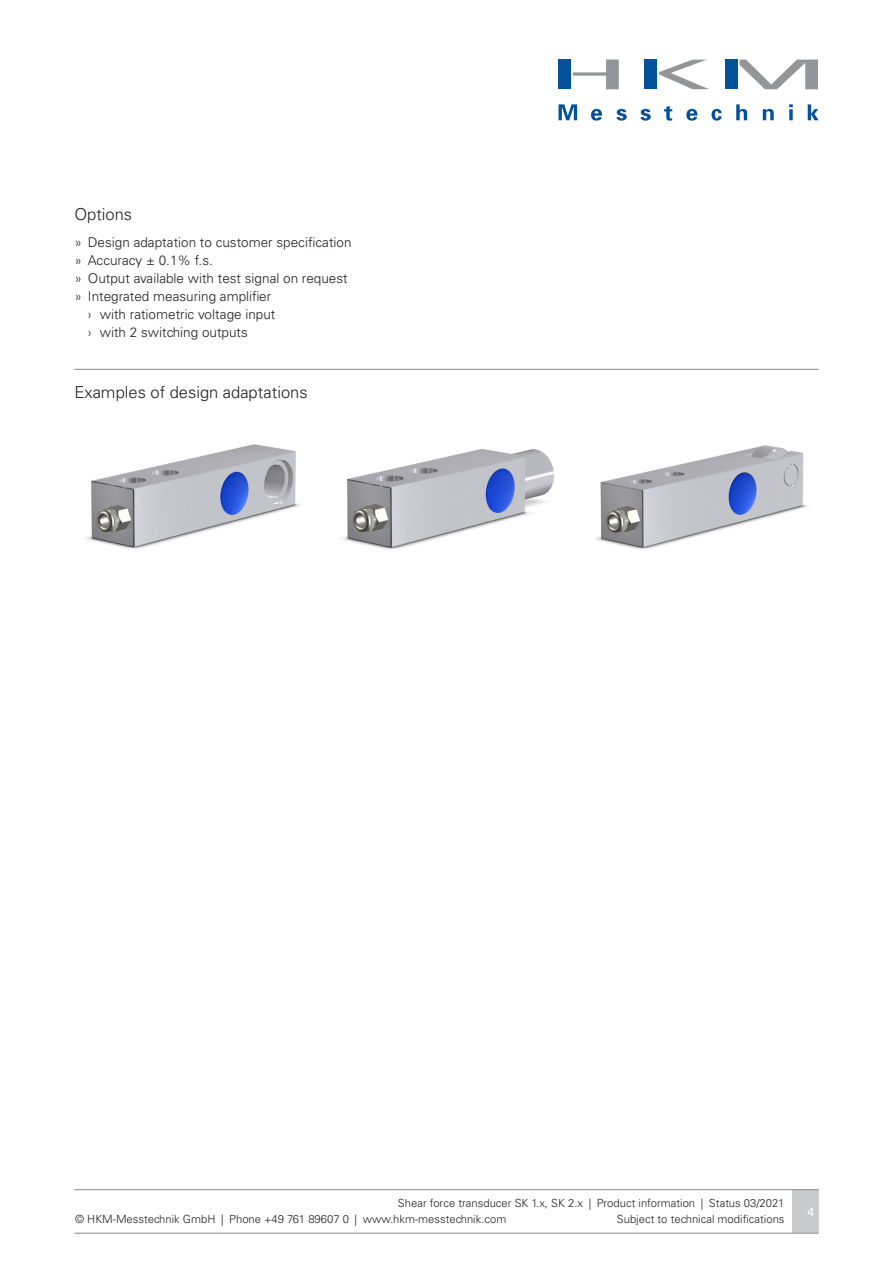
<style>
.page{position:relative;width:893px;height:1263px;background:#fff}
.page>*{position:absolute;margin:0;border:0;box-sizing:border-box;transform-origin:0 0}
.t1{font:300 16.5px "Univers LT Std";color:#231f20}
.t2{font:300 13.5px "Univers LT Std";color:#231f20}
.t3{font:12px "Univers LT Std";color:#fff}
.t4{font:300 11.25px/16.5px "Univers LT Std";color:#231f20}
</style>
<div class="page">
<svg style="left:559px;top:104px;width:18px;height:16px"></svg>
<svg style="left:591px;top:109px;width:11px;height:12px"></svg>
<svg style="left:617px;top:109px;width:10px;height:12px"></svg>
<svg style="left:641px;top:109px;width:10px;height:12px"></svg>
<svg style="left:664px;top:106px;width:8px;height:15px"></svg>
<svg style="left:686px;top:109px;width:11px;height:12px"></svg>
<svg style="left:711px;top:109px;width:11px;height:12px"></svg>
<svg style="left:736px;top:104px;width:11px;height:16px"></svg>
<svg style="left:763px;top:109px;width:11px;height:11px"></svg>
<svg style="left:789px;top:109px;width:4px;height:11px"></svg>
<svg style="left:789px;top:104px;width:4px;height:3px"></svg>
<svg style="left:808px;top:104px;width:11px;height:16px"></svg>
<div style="left:558px;top:60px;width:13px;height:29px;background:#01529b"></div>
<div style="left:644px;top:60px;width:13px;height:29px;background:#01529b"></div>
<div style="left:725px;top:60px;width:13px;height:29px;background:#01529b"></div>
<svg style="left:573px;top:60px;width:46px;height:29px"></svg>
<svg style="left:659px;top:60px;width:49px;height:29px"></svg>
<svg style="left:739px;top:60px;width:79px;height:29px"></svg>
<div style="left:792px;top:1189px;width:27px;height:44px;background:#c9cacc"></div>
<hr style="left:74px;top:1189px;width:745px;height:1px;background:#939598">
<hr style="left:74px;top:1232px;width:745px;height:2px;background:#939598">
<img style="left:86px;top:444px;width:215px;height:105px">
<img style="left:595px;top:445px;width:213px;height:104px">
<img style="left:341px;top:449px;width:213px;height:101px">
<hr style="left:74px;top:369px;width:745px;height:1px;background:#939598">
<p class="t1" style="left:74px;top:205px;width:59px">Options</p>
<p class="t2" style="left:74px;top:234px;width:279px">» Design adaptation to customer specification</p>
<p class="t2" style="left:74px;top:252px;width:140px">» Accuracy ± 0.1% f.s.</p>
<p class="t2" style="left:74px;top:270px;width:275px">» Output available with test signal on request</p>
<p class="t2" style="left:74px;top:288px;width:198px">» Integrated measuring amplifier</p>
<p class="t2" style="left:88px;top:306px;width:189px">› with ratiometric voltage input</p>
<p class="t2" style="left:88px;top:324px;width:161px">› with 2 switching outputs</p>
<p class="t1" style="left:74px;top:382px;width:235px">Examples of design adaptations</p>
<p class="t4" style="left:75px;top:1194px;width:711px;text-indent:323px">Shear force transducer SK 1.x, SK 2.x | Product information | Status 03/2021 © HKM-Messtechnik GmbH | Phone +49 761 89607 0 | www.hkm-messtechnik.com</p>
<p class="t4" style="left:617px;top:1211px;width:169px">Subject to technical modifications</p>
<p class="t3" style="left:808px;top:1204px;width:8px">4</p>
</div>
